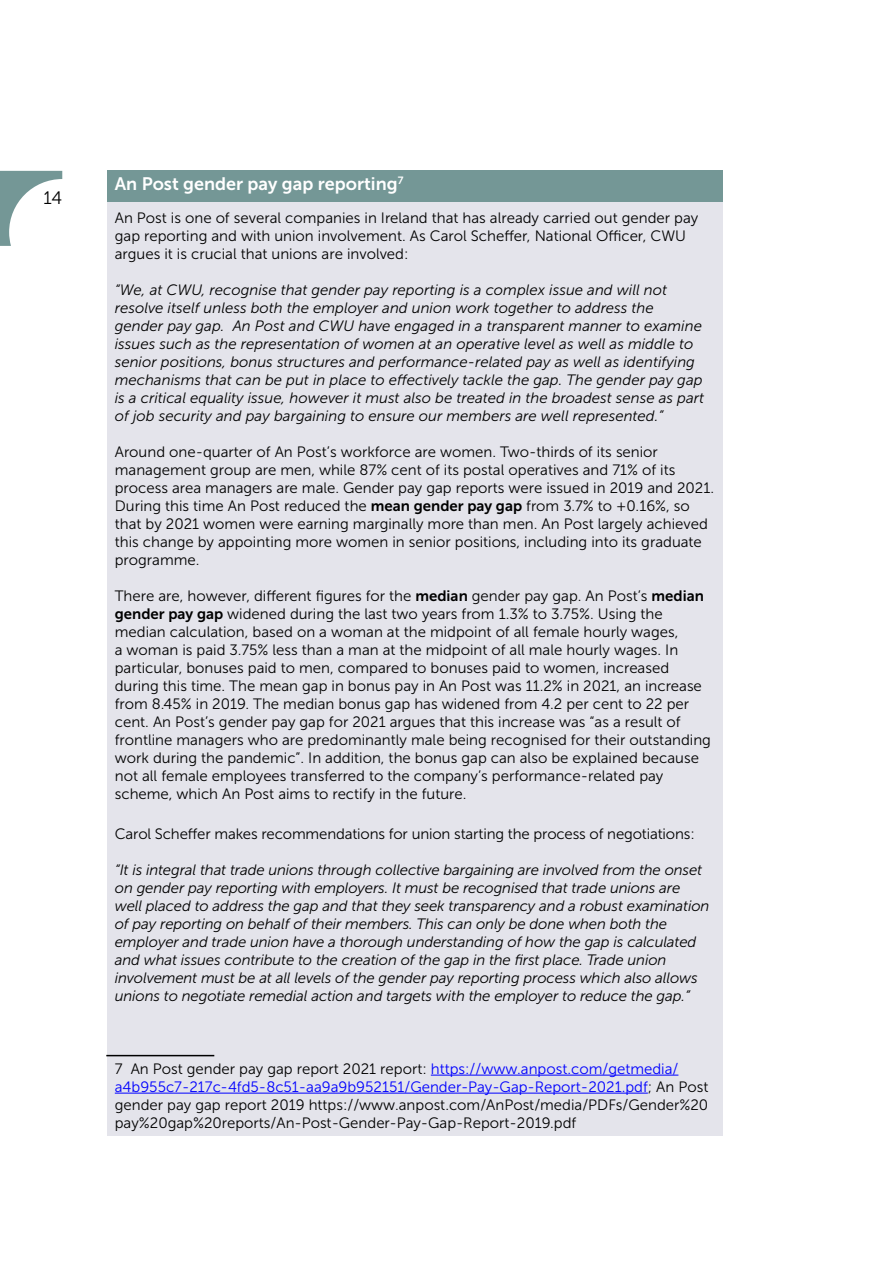
<style>
.page{position:relative;width:893px;height:1263px;background:#fff}
.page>*{position:absolute;margin:0;border:0;box-sizing:border-box;transform-origin:0 0}
.t1{font:18px "Museo Sans 700";color:#fff}
.t2{font:18px "Museo Sans 300";color:#000}
.t3{font:15px/18px "Museo Sans 300";color:#000}
.t4{font:italic 15px/18px "Museo Sans 300";letter-spacing:-.01em;color:#000}
.s1{font-family:"Museo Sans 700"}
.s2{color:#00f}
</style>
<div class="page">
<svg style="left:0;top:171px;width:62px;height:75px"></svg>
<div style="left:108px;top:170px;width:615px;height:965px;background:#e4e4eb"></div>
<div style="left:108px;top:170px;width:615px;height:31px;background:#749796"></div>
<hr style="left:106px;top:1055px;width:108px;height:1px;background:#000">
<hr style="left:431px;top:1075px;width:247px;height:1px;background:#00f">
<hr style="left:115px;top:1093px;width:533px;height:1px;background:#00f">
<p class="t2" style="left:43px;top:188px;width:20px">14</p>
<p class="t1" style="left:115px;top:173px;width:290px">An Post gender pay gap reporting<sup>7</sup></p>
<p class="t3" style="left:115px;top:209px;width:585px">An Post is one of several companies in Ireland that has already carried out gender pay gap reporting and with union involvement. As Carol Scheffer, National Officer, CWU argues it is crucial that unions are involved:</p>
<p class="t4" style="left:115px;top:281px;width:591px">“We, at CWU, recognise that gender pay reporting is a complex issue and will not resolve itself unless both the employer and union work together to address the gender pay gap. An Post and CWU have engaged in a transparent manner to examine issues such as the representation of women at an operative level as well as middle to senior positions, bonus structures and performance-related pay as well as identifying mechanisms that can be put in place to effectively tackle the gap. The gender pay gap is a critical equality issue, however it must also be treated in the broadest sense as part of job security and pay bargaining to ensure our members are well represented.”</p>
<p class="t3" style="left:115px;top:443px;width:601px">Around one-quarter of An Post’s workforce are women. Two-thirds of its senior management group are men, while 87% cent of its postal operatives and 71% of its process area managers are male. Gender pay gap reports were issued in 2019 and 2021.<br>During this time An Post reduced the <span class="s1">mean gender pay gap</span> from 3.7% to +0.16%, so that by 2021 women were earning marginally more than men. An Post largely achieved this change by appointing more women in senior positions, including into its graduate programme.</p>
<p class="t3" style="left:115px;top:587px;width:598px">There are, however, different figures for the <span class="s1">median</span> gender pay gap. An Post’s <span class="s1">median gender pay gap</span> widened during the last two years from 1.3% to 3.75%. Using the median calculation, based on a woman at the midpoint of all female hourly wages,<br>a woman is paid 3.75% less than a man at the midpoint of all male hourly wages. In particular, bonuses paid to men, compared to bonuses paid to women, increased during this time. The mean gap in bonus pay in An Post was 11.2% in 2021, an increase from 8.45% in 2019. The median bonus gap has widened from 4.2 per cent to 22 per cent. An Post’s gender pay gap for 2021 argues that this increase was “as a result of frontline managers who are predominantly male being recognised for their outstanding work during the pandemic”. In addition, the bonus gap can also be explained because not all female employees transferred to the company’s performance-related pay scheme, which An Post aims to rectify in the future.</p>
<p class="t3" style="left:115px;top:825px;width:581px">Carol Scheffer makes recommendations for union starting the process of negotiations:</p>
<p class="t4" style="left:115px;top:861px;width:596px">“It is integral that trade unions through collective bargaining are involved from the onset on gender pay reporting with employers. It must be recognised that trade unions are well placed to address the gap and that they seek transparency and a robust examination of pay reporting on behalf of their members. This can only be done when both the employer and trade union have a thorough understanding of how the gap is calculated and what issues contribute to the creation of the gap in the first place. Trade union involvement must be at all levels of the gender pay reporting process which also allows unions to negotiate remedial action and targets with the employer to reduce the gap.”</p>
<p class="t3" style="left:115px;top:1059px;width:595px">7 An Post gender pay gap report 2021 report: <span class="s2">https://www.anpost.com/getmedia/ a4b955c7-217c-4fd5-8c51-aa9a9b952151/Gender-Pay-Gap-Report-2021.pdf</span>; An Post gender pay gap report 2019 https://www.anpost.com/AnPost/media/PDFs/Gender%20 pay%20gap%20reports/An-Post-Gender-Pay-Gap-Report-2019.pdf</p>
</div>
